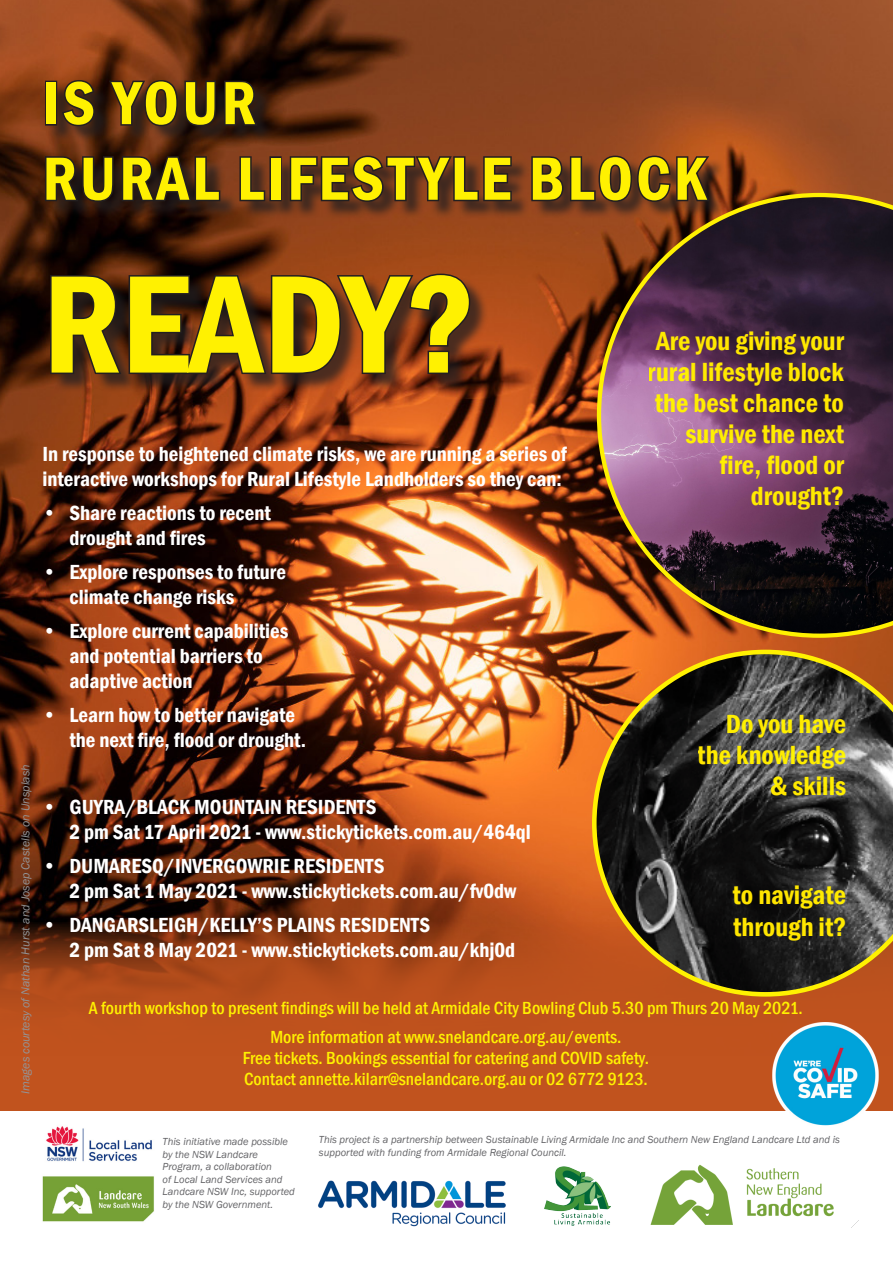
<style>
.page{position:relative;width:893px;height:1263px;background:#fff}
.page>*{position:absolute;margin:0;border:0;box-sizing:border-box;transform-origin:0 0}
.t1{font:600 condensed 144px "Franklin Gothic";color:#fff101}
.t2{font:600 condensed 63px/75.6px "Franklin Gothic";letter-spacing:.05em;color:#fff101}
.t3{font:600 condensed 27px/31px "Franklin Gothic";color:#fff101;text-align:right}
.t4{font:600 condensed 21px/25.2px "Franklin Gothic";color:#fff}
.Normal_sans_demi{font:500 condensed 18px/20.7px "Franklin Gothic";color:#fff101;text-align:center}
.t5{font:italic 12px "Franklin Gothic";color:#939598}
.t6{font:italic 10.5px/12.6px "Franklin Gothic";color:#636366}
</style>
<div class="page">
<img style="left:0;top:0;width:893px;height:922px">
<svg style="left:0;top:922px;width:893px;height:188px;background:#b44d1b"></svg>
<div style="left:47px;top:83px;width:680px;height:310px;background:#231f20;opacity:.75"></div>
<div style="left:45px;top:81px;width:12px;height:45px;border:3px solid #231f20"></div>
<svg style="left:60px;top:78px;width:36px;height:50px;background:#462819"></svg>
<svg style="left:107px;top:78px;width:153px;height:50px;background:#382015"></svg>
<svg style="left:43px;top:154px;width:179px;height:50px;background:#311d14"></svg>
<svg style="left:238px;top:155px;width:29px;height:48px"></svg>
<div style="left:269px;top:156px;width:13px;height:45px;border:3px solid #231f20"></div>
<svg style="left:288px;top:154px;width:225px;height:49px;background:#532f1e"></svg>
<svg style="left:530px;top:154px;width:182px;height:49px;background:#5c331f"></svg>
<svg style="left:49px;top:272px;width:423px;height:104px;background:#4f2917"></svg>
<img style="left:773px;top:1022px;width:106px;height:104px">
<img style="left:42px;top:1126px;width:112px;height:96px">
<img style="left:650px;top:1164px;width:209px;height:64px">
<img style="left:318px;top:1180px;width:188px;height:47px">
<img style="left:544px;top:1166px;width:67px;height:60px">
<svg style="left:592px;top:650px;width:301px;height:346px;background:#52402d"></svg>
<svg style="left:597px;top:193px;width:296px;height:445px;background:#5d3740"></svg>
<p class="t2" style="left:43px;top:64px;width:666px">IS YOUR<br>RURAL LIFESTYLE BLOCK</p>
<p class="t5" style="left:18px;top:1094px;width:331px;rotate:-90deg">Images courtesy of Nathan Hurst and Josep Castells on Unsplash</p>
<p class="t1" style="left:43px;top:228px;width:435px">READY?</p>
<p class="t4" style="left:43px;top:441px;width:526px">In response to heightened climate risks, we are running a series of interactive workshops for Rural Lifestyle Landholders so they can:</p>
<p class="t4" style="left:70px;top:500px;width:203px;text-indent:-27px">• Share reactions to recent drought and fires</p>
<p class="t4" style="left:70px;top:559px;width:218px;text-indent:-27px">• Explore responses to future climate change risks</p>
<p class="t4" style="left:70px;top:618px;width:220px;text-indent:-27px">• Explore current capabilities and potential barriers to adaptive action</p>
<p class="t4" style="left:70px;top:702px;width:238px;text-indent:-27px">• Learn how to better navigate the next fire, flood or drought.</p>
<p class="t4" style="left:70px;top:794px;width:463px;text-indent:-27px">• GUYRA/BLACK MOUNTAIN RESIDENTS<br>2 pm Sat 17 April 2021 - www.stickytickets.com.au/464ql</p>
<p class="t4" style="left:70px;top:853px;width:448px;text-indent:-27px">• DUMARESQ/INVERGOWRIE RESIDENTS<br>2 pm Sat 1 May 2021 - www.stickytickets.com.au/fv0dw</p>
<p class="t4" style="left:70px;top:912px;width:447px;text-indent:-27px">• DANGARSLEIGH/KELLY’S PLAINS RESIDENTS<br>2 pm Sat 8 May 2021 - www.stickytickets.com.au/khj0d</p>
<p class="t3" style="left:648px;top:325px;width:198px">Are you giving your rural lifestyle block the best chance to survive the next fire, flood or drought?</p>
<p class="t3" style="left:698px;top:708px;width:150px">Do you have the knowledge &amp; skills</p>
<p class="t3" style="left:733px;top:879px;width:115px;text-align:left">to navigate through it?</p>
<p class="Normal_sans_demi" style="left:89px;top:997px;width:715px">A fourth workshop to present findings will be held at Armidale City Bowling Club 5.30 pm Thurs 20 May 2021.</p>
<p class="Normal_sans_demi" style="left:243px;top:1027px;width:408px">More information at www.snelandcare.org.au/events.<br>Free tickets. Bookings essential for catering and COVID safety.<br>Contact annette.kilarr@snelandcare.org.au or 02 6772 9123.</p>
<p class="t6" style="left:163px;top:1135px;width:134px">This initiative made possible by the NSW Landcare<br>Program, a collaboration<br>of Local Land Services and<br>Landcare NSW Inc, supported by the NSW Government.</p>
<p class="t6" style="left:319px;top:1133px;width:523px">This project is a partnership between Sustainable Living Armidale Inc and Southern New England Landcare Ltd and is supported with funding from Armidale Regional Council.</p>
</div>
